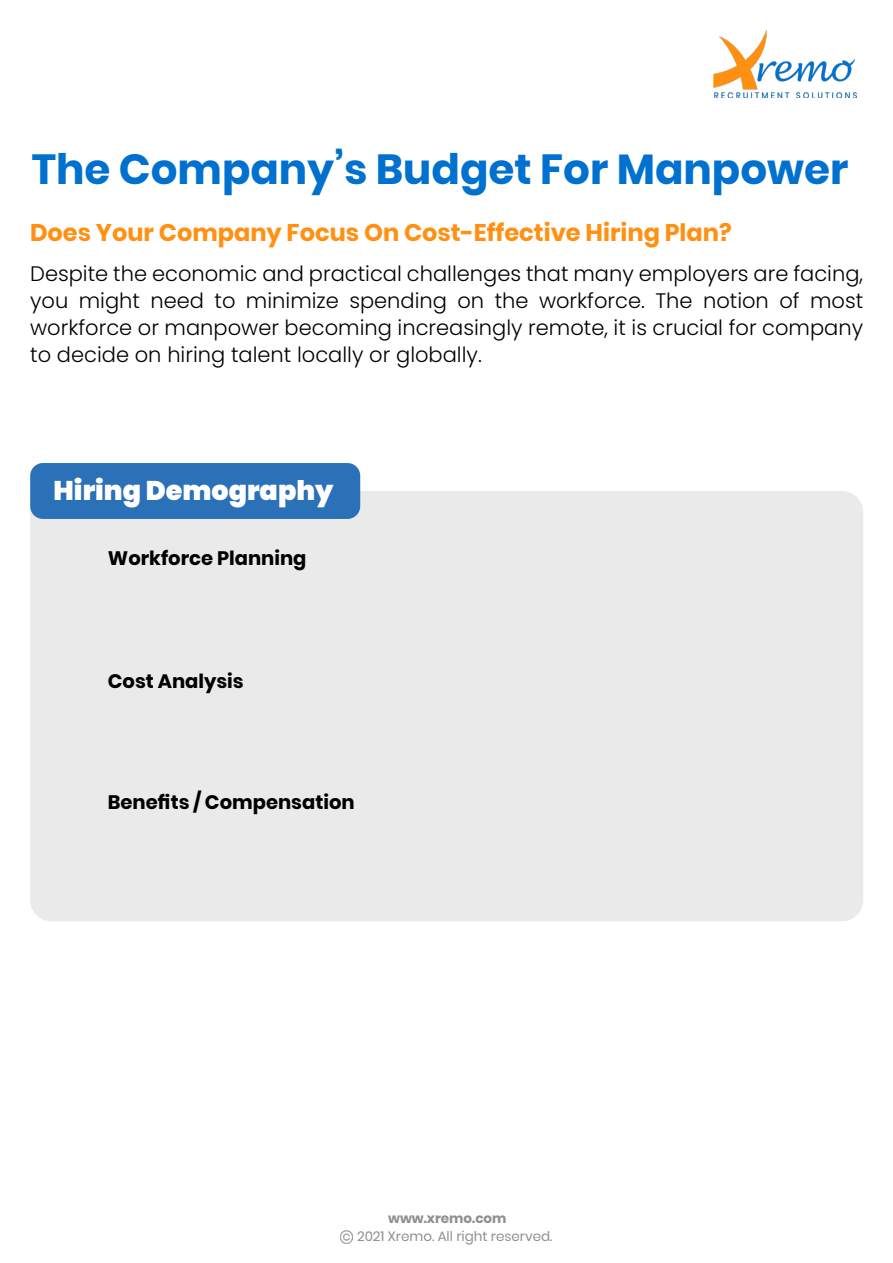
<style>
.page{position:relative;width:893px;height:1263px;background:#fff}
.page>*{position:absolute;margin:0;border:0;box-sizing:border-box;transform-origin:0 0}
.t1{font:700 42px "Poppins";color:#0071ce}
.t2{font:900 27px "Poppins";color:#fff}
.t3{font:700 24px "Poppins";color:#ff9012}
.t4{font:300 21px/27px "Poppins";color:#000;text-align:justify}
.t5{font:700 19.5px "Poppins";color:#000}
.t6{font:13.5px "Poppins";color:#908f8e}
.t7{font:700 13.5px "Poppins";color:#908f8e}
</style>
<div class="page">
<img style="left:713px;top:30px;width:144px;height:68px">
<div style="left:30px;top:491px;width:833px;height:430px;background:#eaeaea;border-radius:21px"></div>
<div style="left:30px;top:463px;width:330px;height:56px;background:#2b71b8;border-radius:13px"></div>
<svg style="left:340px;top:1231px;width:13px;height:12px"></svg>
<h1 class="t1" style="left:32px;top:145px;width:818px">The Company’s Budget For Manpower</h1>
<p class="t3" style="left:30px;top:219px;width:703px">Does Your Company Focus On Cost-Effective Hiring Plan?</p>
<p class="t4" style="left:30px;top:260px;width:834px">Despite the economic and practical challenges that many employers are facing, you might need to minimize spending on the workforce. The notion of most workforce or manpower becoming increasingly remote, it is crucial for company to decide on hiring talent locally or globally.</p>
<p class="t2" style="left:54px;top:474px;width:281px">Hiring Demography</p>
<p class="t5" style="left:108px;top:547px;width:200px">Workforce Planning</p>
<p class="t5" style="left:108px;top:669px;width:137px">Cost Analysis</p>
<p class="t5" style="left:108px;top:791px;width:248px">Benefits / Compensation</p>
<p class="t7" style="left:388px;top:1210px;width:120px">www.xremo.com</p>
<p class="t6" style="left:357px;top:1229px;width:197px">2021 Xremo. All right reserved.</p>
</div>
